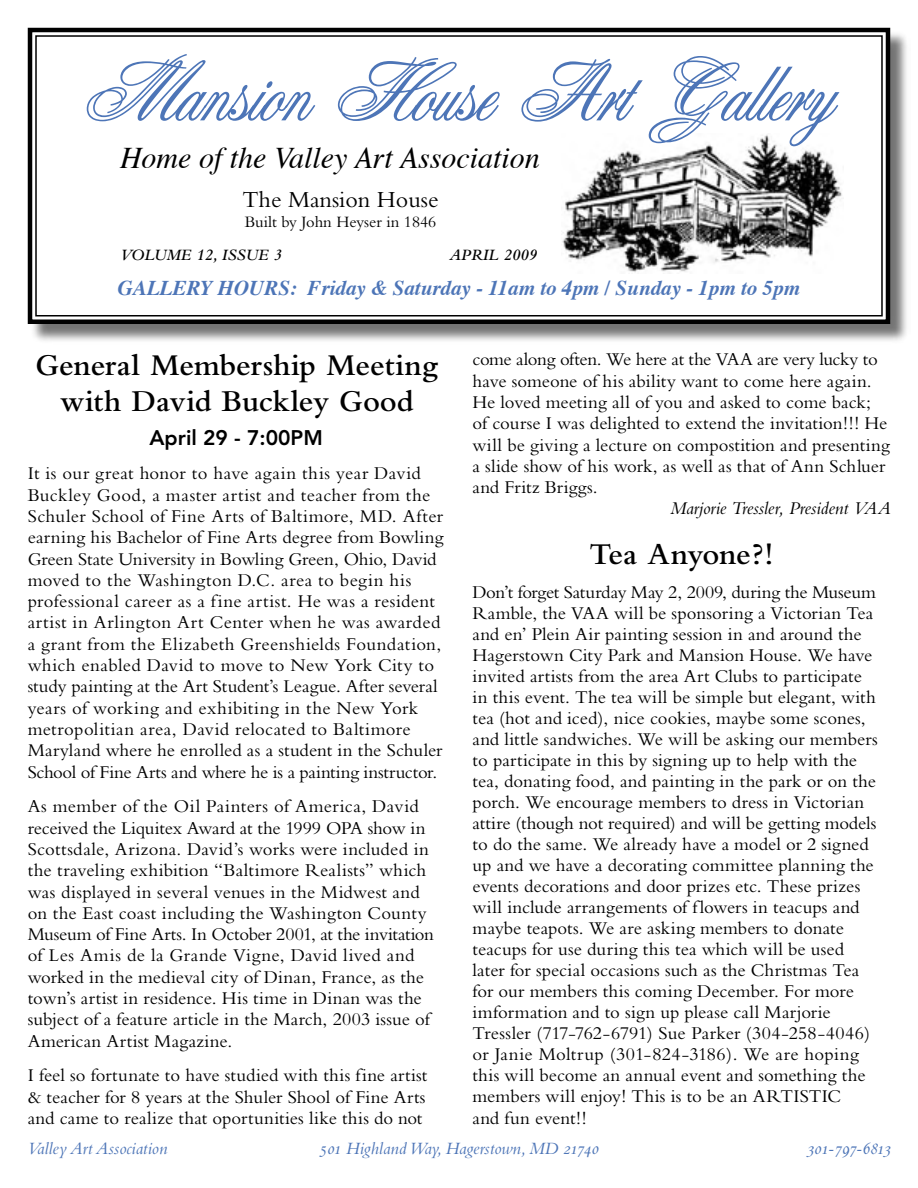
<style>
.page{position:relative;width:918px;height:1188px;background:#fff}
.page>*{position:absolute;margin:0;border:0;box-sizing:border-box;transform-origin:0 0}
.t1{font:88.5px "Aristocrat Let Plain";letter-spacing:.005em;color:#4d75b7}
.Headline_Serif{font:600 31.5px/36px "Bembo";letter-spacing:-.005em;color:#000;text-align:center}
.t2{font:italic 30px "Times";color:#000}
.t3{font:24px "Bembo";color:#000}
.t4{font:italic 700 21px "Times";color:#4d75b7}
.t5{font:800 21px "Avenir";color:#000}
.t6{font:18.75px/21.3px "Bembo";letter-spacing:.01em;color:#000}
.t7{font:18.75px "Bembo Italic Os F";letter-spacing:-.01em;color:#000}
.t8{font:18px "Bembo Italic Os F";color:#4d75b7}
.t9{font:18px "Bembo Italic Os F";letter-spacing:-.03em;color:#4d75b7}
.t10{font:italic 600 16.5px "Bembo";color:#000}
.t11{font:16.5px "Bembo";color:#000}
</style>
<div class="page">
<div style="left:28px;top:28px;width:883px;height:317px;background:#000;opacity:.55"></div>
<svg style="left:27px;top:27px;width:865px;height:299px"></svg>
<div style="left:35px;top:35px;width:848px;height:282px;border:2px solid #000"></div>
<img style="left:561px;top:134px;width:283px;height:139px">
<p class="t1" style="left:82px;top:47px;width:755px">Mansion House Art Gallery</p>
<p class="t2" style="left:120px;top:139px;width:421px">Home of the Valley Art Association</p>
<p class="t3" style="left:242px;top:185px;width:198px">The Mansion House</p>
<p class="t11" style="left:245px;top:212px;width:193px">Built by John Heyser in 1846</p>
<p class="t10" style="left:120px;top:246px;width:164px">VOLUME 12, ISSUE 3</p>
<p class="t10" style="left:449px;top:246px;width:89px">APRIL 2009</p>
<p class="t4" style="left:118px;top:274px;width:684px">GALLERY HOURS: Friday &amp; Saturday - 11am to 4pm / Sunday - 1pm to 5pm</p>
<p class="Headline_Serif" style="left:36px;top:347px;width:404px">General Membership Meeting with David Buckley Good</p>
<p class="t5" style="left:149px;top:425px;width:175px">April 29 - 7:00PM</p>
<p class="t6" style="left:28px;top:462px;width:417px">It is our great honor to have again this year David Buckley Good, a master artist and teacher from the Schuler School of Fine Arts of Baltimore, MD. After earning his Bachelor of Fine Arts degree from Bowling Green State University in Bowling Green, Ohio, David moved to the Washington D.C. area to begin his professional career as a fine artist. He was a resident artist in Arlington Art Center when he was awarded a grant from the Elizabeth Greenshields Foundation, which enabled David to move to New York City to study painting at the Art Student’s League. After several years of working and exhibiting in the New York metropolitian area, David relocated to Baltimore Maryland where he enrolled as a student in the Schuler School of Fine Arts and where he is a painting instructor.</p>
<p class="t6" style="left:28px;top:795px;width:408px">As member of the Oil Painters of America, David received the Liquitex Award at the 1999 OPA show in Scottsdale, Arizona. David’s works were included in the traveling exhibition “Baltimore Realists” which was displayed in several venues in the Midwest and on the East coast including the Washington County Museum of Fine Arts. In October 2001, at the invitation of Les Amis de la Grande Vigne, David lived and worked in the medieval city of Dinan, France, as the town’s artist in residence. His time in Dinan was the subject of a feature article in the March, 2003 issue of American Artist Magazine.</p>
<p class="t6" style="left:28px;top:1065px;width:401px;text-align:justify">I feel so fortunate to have studied with this fine artist &amp; teacher for 8 years at the Shuler Shool of Fine Arts and came to realize that oportunities like this do not</p>
<p class="t6" style="left:472px;top:349px;width:419px">come along often. We here at the VAA are very lucky to have someone of his ability want to come here again.<br>He loved meeting all of you and asked to come back; of course I was delighted to extend the invitation!!! He will be giving a lecture on compostition and presenting a slide show of his work, as well as that of Ann Schluer and Fritz Briggs.</p>
<p class="t7" style="left:670px;top:497px;width:222px">Marjorie Tressler, President VAA</p>
<p class="Headline_Serif" style="left:590px;top:536px;width:186px">Tea Anyone?!</p>
<p class="t6" style="left:472px;top:581px;width:407px">Don’t forget Saturday May 2, 2009, during the Museum Ramble, the VAA will be sponsoring a Victorian Tea and en’ Plein Air painting session in and around the Hagerstown City Park and Mansion House. We have invited artists from the area Art Clubs to participate in this event. The tea will be simple but elegant, with tea (hot and iced), nice cookies, maybe some scones, and little sandwiches. We will be asking our members to participate in this by signing up to help with the tea, donating food, and painting in the park or on the porch. We encourage members to dress in Victorian attire (though not required) and will be getting models to do the same. We already have a model or 2 signed up and we have a decorating committee planning the events decorations and door prizes etc. These prizes will include arrangements of flowers in teacups and maybe teapots. We are asking members to donate teacups for use during this tea which will be used later for special occasions such as the Christmas Tea for our members this coming December. For more imformation and to sign up please call Marjorie Tressler (717-762-6791) Sue Parker (304-258-4046) or Janie Moltrup (301-824-3186). We are hoping this will become an annual event and something the members will enjoy! This is to be an ARTISTIC<br>and fun event!!</p>
<p class="t8" style="left:27px;top:1138px;width:142px">Valley Art Association</p>
<p class="t8" style="left:319px;top:1138px;width:281px">501 Highland Way, Hagerstown, MD 21740</p>
<p class="t9" style="left:807px;top:1138px;width:86px">301-797-6813</p>
</div>
